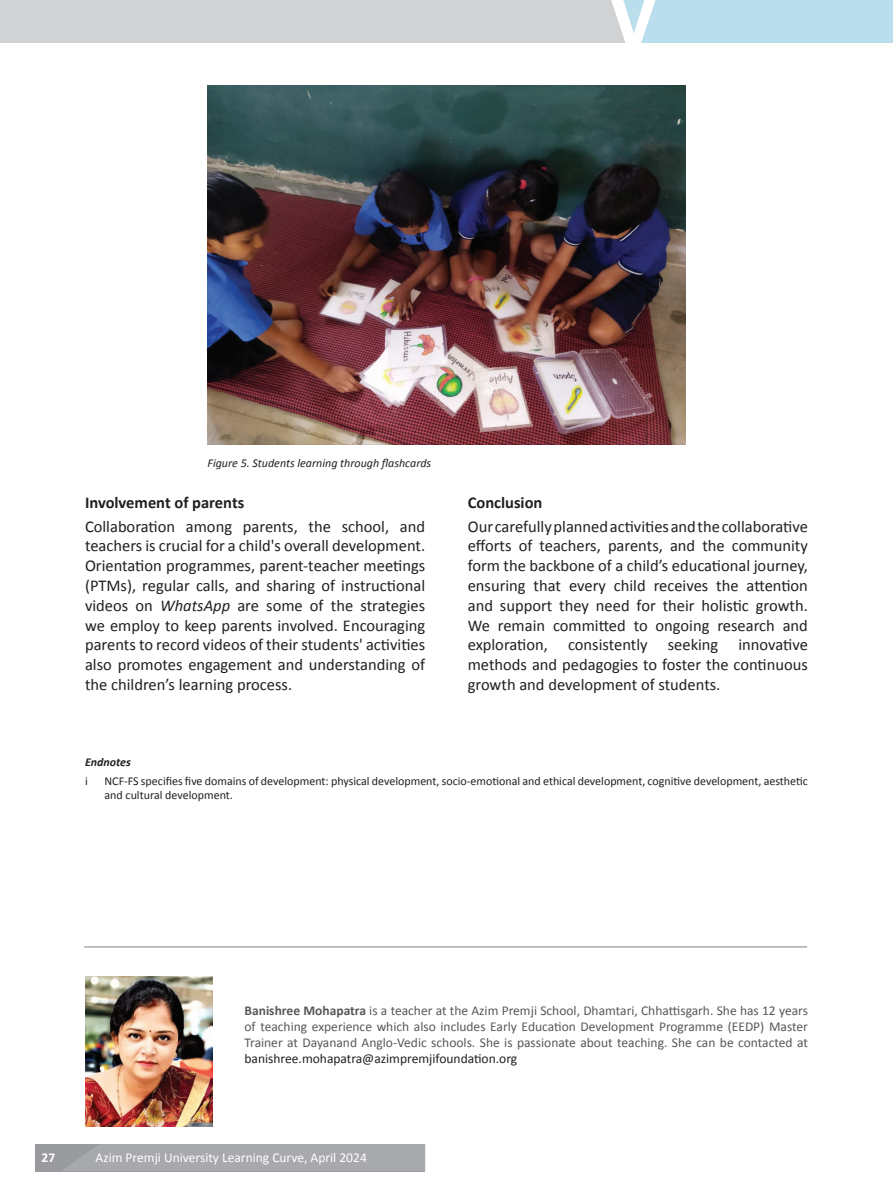
<style>
.page{position:relative;width:893px;height:1191px;background:#fff}
.page>*{position:absolute;margin:0;border:0;box-sizing:border-box;transform-origin:0 0}
.t1{font:16.5px/19.8px "Calibri";color:#231f20;text-align:justify}
.t2{font:700 16.5px "Calibri";color:#231f20}
.t3{font:13.5px/16.2px "Calibri";color:#57585a;text-align:justify}
.t4{font:13.5px "Calibri";color:#231f20}
.t5{font:13.5px "Calibri";color:#fff}
.t6{font:700 13.5px "Calibri";color:#fff}
.t7{font:12px/14.4px "Calibri";color:#231f20}
.t8{font:italic 12px "Calibri";color:#231f20}
.t9{font:italic 700 12px "Calibri";color:#231f20}
.s1{font-style:italic}
.s2{font-weight:700}
</style>
<div class="page">
<div style="left:0;top:0;width:893px;height:43px;background:#d1d2d4"></div>
<svg style="left:611px;top:0;width:282px;height:43px;background:#c0e0eb"></svg>
<img style="left:207px;top:85px;width:479px;height:360px">
<hr style="left:84px;top:946px;width:723px;height:1px;background:#a8a9ad">
<img style="left:85px;top:976px;width:127px;height:150px">
<div style="left:35px;top:1144px;width:390px;height:27px;background:#999b9e"></div>
<div style="left:62px;top:1144px;width:363px;height:27px;background:#a8a9ad"></div>
<p class="t8" style="left:207px;top:455px;width:225px">Figure 5. Students learning through flashcards</p>
<p class="t2" style="left:85px;top:492px;width:161px">Involvement of parents</p>
<p class="t1" style="left:85px;top:516px;width:342px">Collaboration among parents, the school, and teachers is crucial for a child's overall development.<br>Orientation programmes, parent-teacher meetings (PTMs), regular calls, and sharing of instructional videos on <span class="s1">WhatsApp</span> are some of the strategies we employ to keep parents involved. Encouraging parents to record videos of their students' activities also promotes engagement and understanding of the children’s learning process.</p>
<p class="t2" style="left:468px;top:492px;width:76px">Conclusion</p>
<p class="t1" style="left:468px;top:516px;width:342px">Our carefully planned activities and the collaborative efforts of teachers, parents, and the community form the backbone of a child’s educational journey, ensuring that every child receives the attention and support they need for their holistic growth.<br>We remain committed to ongoing research and exploration, consistently seeking innovative methods and pedagogies to foster the continuous growth and development of students.</p>
<p class="t9" style="left:85px;top:754px;width:47px">Endnotes</p>
<p class="t7" style="left:85px;top:773px;width:4px">i</p>
<p class="t7" style="left:105px;top:773px;width:705px">NCF-FS specifies five domains of development: physical development, socio-emotional and ethical development, cognitive development, aesthetic and cultural development.</p>
<p class="t3" style="left:244px;top:1002px;width:565px"><span class="s2">Banishree Mohapatra</span> is a teacher at the Azim Premji School, Dhamtari, Chhattisgarh. She has 12 years of teaching experience which also includes Early Education Development Programme (EEDP) Master Trainer at Dayanand Anglo-Vedic schools. She is passionate about teaching. She can be contacted at</p>
<p class="t4" style="left:244px;top:1050px;width:274px">banishree.mohapatra@azimpremjifoundation.org</p>
<p class="t6" style="left:42px;top:1149px;width:15px">27</p>
<p class="t5" style="left:96px;top:1148px;width:273px">Azim Premji University Learning Curve, April 2024</p>
</div>
